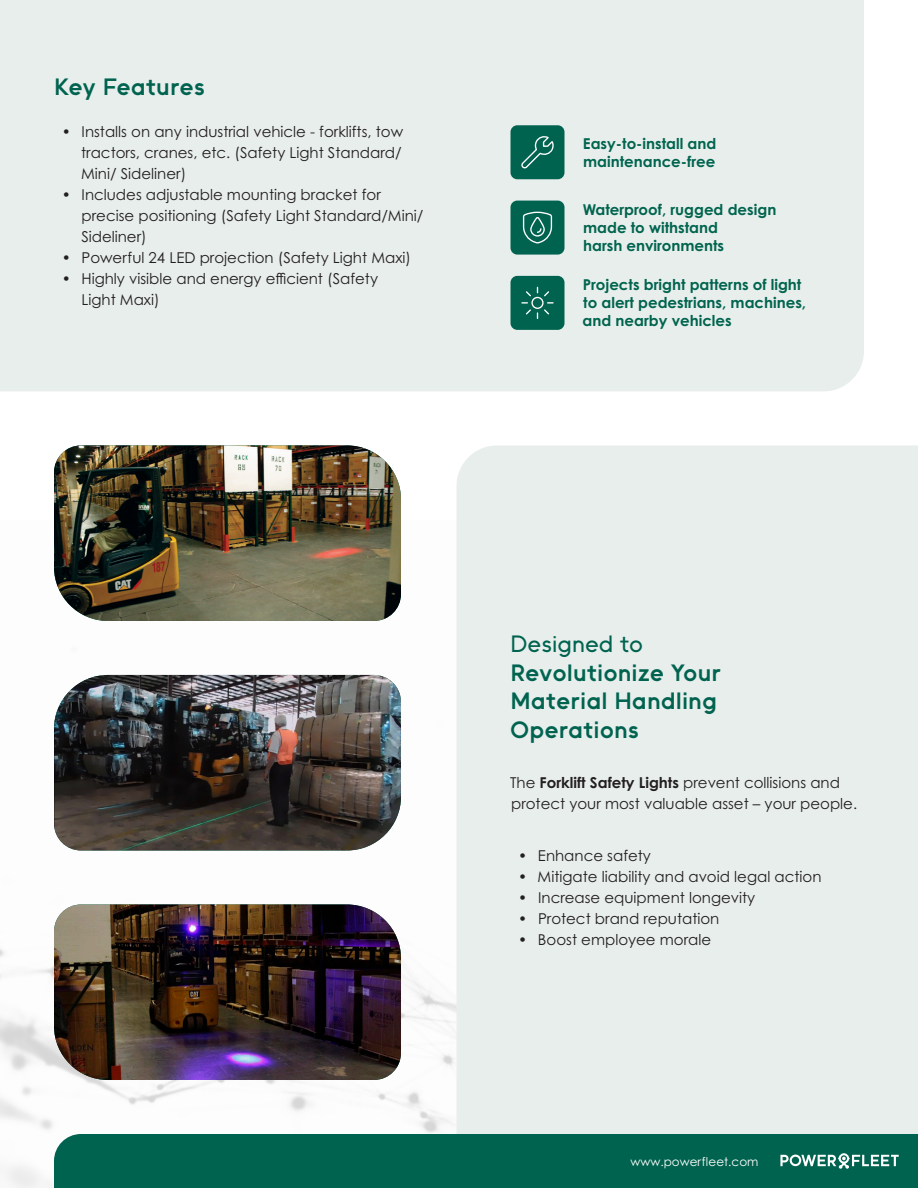
<style>
.page{position:relative;width:918px;height:1188px;background:#fff}
.page>*{position:absolute;margin:0;border:0;box-sizing:border-box;transform-origin:0 0}
.Heading_2{font:700 24px/28.8px "II Vorkurs";color:#00634f}
.Specs{font:15px/21px "Century Gothic Pro";color:#231f20}
.Body_Copy{font:700 15px/18px "Century Gothic Pro";color:#00644e}
.Footer_Block{font:12px "Century Gothic Pro";color:#fff}
.s1{font-weight:500}
.s2{font-weight:700}
</style>
<div class="page">
<img style="left:0;top:520px;width:457px;height:668px">
<div style="left:0;top:0;width:864px;height:391px;background:#e8eeec"></div>
<div style="left:457px;top:445px;width:461px;height:689px;background:#e8eeec"></div>
<img style="left:54px;top:675px;width:347px;height:175px">
<img style="left:54px;top:445px;width:347px;height:176px">
<img style="left:54px;top:904px;width:347px;height:176px">
<div style="left:54px;top:1134px;width:864px;height:54px;background:#00634f"></div>
<svg style="left:780px;top:1153px;width:119px;height:16px"></svg>
<div style="left:511px;top:125px;width:54px;height:54px;background:#00634f;border-radius:7px"></div>
<svg style="left:521px;top:136px;width:33px;height:33px"></svg>
<div style="left:511px;top:201px;width:54px;height:54px;background:#00634f;border-radius:7px"></div>
<svg style="left:522px;top:211px;width:31px;height:33px"></svg>
<div style="left:511px;top:276px;width:54px;height:54px;background:#00634f;border-radius:7px"></div>
<svg style="left:522px;top:287px;width:31px;height:31px"></svg>
<p class="Heading_2" style="left:54px;top:72px;width:153px">Key Features</p>
<p class="Specs" style="left:81px;top:120px;width:324px;text-align:justify;text-indent:-19px">• Installs on any industrial vehicle - forklifts, tow tractors, cranes, etc. (Safety Light Standard/ Mini/ Sideliner)</p>
<p class="Specs" style="left:81px;top:183px;width:344px;text-indent:-20px">• Includes adjustable mounting bracket for precise positioning (Safety Light Standard/Mini/<br>Sideliner)</p>
<p class="Specs" style="left:62px;top:246px;width:351px">• Powerful 24 LED projection (Safety Light Maxi)</p>
<p class="Specs" style="left:81px;top:267px;width:298px;text-indent:-20px">• Highly visible and energy efficient (Safety<br>Light Maxi)</p>
<p class="Body_Copy" style="left:583px;top:134px;width:135px">Easy-to-install and maintenance-free</p>
<p class="Body_Copy" style="left:583px;top:200px;width:195px">Waterproof, rugged design made to withstand<br>harsh environments</p>
<p class="Body_Copy" style="left:583px;top:276px;width:225px">Projects bright patterns of light to alert pedestrians, machines, and nearby vehicles</p>
<p class="Heading_2" style="left:510px;top:629px;width:213px"><span class="s1">Designed to<br></span>Revolutionize Your<br>Material Handling<br>Operations</p>
<p class="Specs" style="left:510px;top:771px;width:349px">The <span class="s2">Forklift Safety Lights</span> prevent collisions and protect your most valuable asset – your people.</p>
<p class="Specs" style="left:518px;top:845px;width:134px">• Enhance safety</p>
<p class="Specs" style="left:518px;top:866px;width:305px">• Mitigate liability and avoid legal action</p>
<p class="Specs" style="left:518px;top:887px;width:239px">• Increase equipment longevity</p>
<p class="Specs" style="left:518px;top:908px;width:203px">• Protect brand reputation</p>
<p class="Specs" style="left:518px;top:929px;width:194px">• Boost employee morale</p>
<p class="Footer_Block" style="left:631px;top:1155px;width:130px">www.powerfleet.com</p>
</div>
